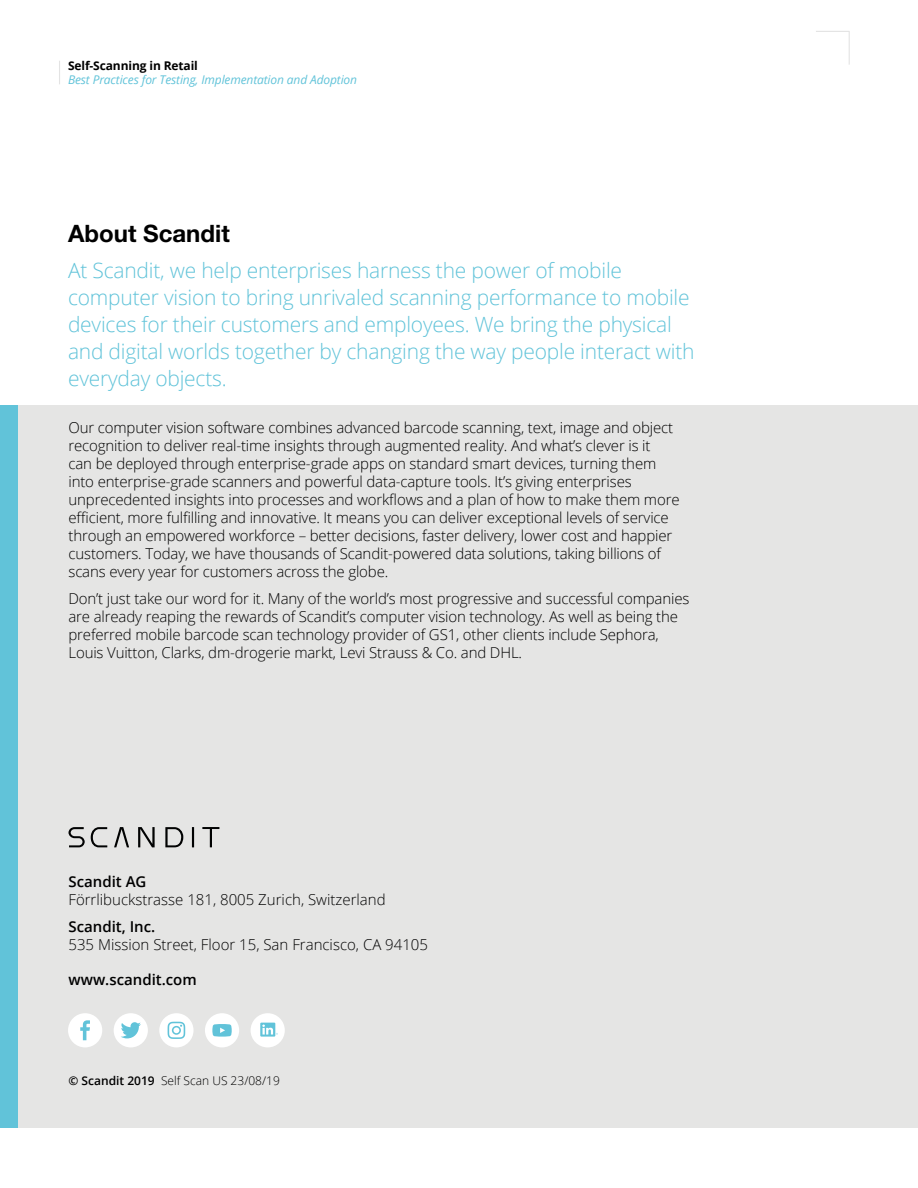
<style>
.page{position:relative;width:918px;height:1188px;background:#fff}
.page>*{position:absolute;margin:0;border:0;box-sizing:border-box;transform-origin:0 0}
.t1{font:700 24px "Helvetica Neue LT Std";color:#000}
.t2{font:300 21px/27px "Open Sans";letter-spacing:-.01em;color:#61c3d9}
.t3{font:300 15px/18px "Open Sans";letter-spacing:-.01em;color:#000}
.t4{font:600 15px "Open Sans";color:#000}
.t5{font:italic 12px "Open Sans";letter-spacing:-.01em;color:#61c3d9}
.t6{font:300 12px "Open Sans";color:#000}
.t7{font:700 12px "Open Sans";letter-spacing:-.01em;color:#000}
.s1{font-weight:600}
</style>
<div class="page">
<div style="left:17px;top:405px;width:901px;height:722px;background:#e5e5e4"></div>
<svg style="left:816px;top:31px;width:34px;height:34px"></svg>
<div style="left:159px;top:1013px;width:35px;height:34px;background:#fff;border-radius:50%"></div>
<svg style="left:168px;top:1022px;width:17px;height:17px"></svg>
<div style="left:251px;top:1013px;width:34px;height:34px;background:#fff;border-radius:50%"></div>
<svg style="left:260px;top:1023px;width:18px;height:14px"></svg>
<div style="left:205px;top:1013px;width:34px;height:34px;background:#fff;border-radius:50%"></div>
<svg style="left:212px;top:1024px;width:20px;height:13px"></svg>
<div style="left:68px;top:1013px;width:34px;height:34px;background:#fff;border-radius:50%"></div>
<svg style="left:80px;top:1020px;width:10px;height:20px"></svg>
<div style="left:114px;top:1013px;width:34px;height:34px;background:#fff;border-radius:50%"></div>
<svg style="left:121px;top:1022px;width:20px;height:16px"></svg>
<div style="left:0;top:405px;width:17px;height:722px;background:#61c3d9"></div>
<svg style="left:165px;top:827px;width:18px;height:20px"></svg>
<svg style="left:69px;top:827px;width:16px;height:20px"></svg>
<svg style="left:114px;top:827px;width:15px;height:20px"></svg>
<svg style="left:138px;top:827px;width:17px;height:20px"></svg>
<svg style="left:192px;top:827px;width:2px;height:20px"></svg>
<svg style="left:202px;top:827px;width:17px;height:20px"></svg>
<svg style="left:91px;top:827px;width:16px;height:20px"></svg>
<svg style="left:59px;top:61px;width:1px;height:23px"></svg>
<p class="t7" style="left:68px;top:57px;width:131px">Self-Scanning in Retail</p>
<p class="t5" style="left:68px;top:72px;width:291px">Best Practices for Testing, Implementation and Adoption</p>
<h1 class="t1" style="left:68px;top:219px;width:163px">About Scandit</h1>
<p class="t2" style="left:68px;top:256px;width:628px">At Scandit, we help enterprises harness the power of mobile computer vision to bring unrivaled scanning performance to mobile devices for their customers and employees. We bring the physical and digital worlds together by changing the way people interact with everyday objects.</p>
<p class="t3" style="left:69px;top:419px;width:613px">Our computer vision software combines advanced barcode scanning, text, image and object recognition to deliver real-time insights through augmented reality. And what’s clever is it<br>can be deployed through enterprise-grade apps on standard smart devices, turning them into enterprise-grade scanners and powerful data-capture tools. It’s giving enterprises unprecedented insights into processes and workflows and a plan of how to make them more efficient, more fulfilling and innovative. It means you can deliver exceptional levels of service through an empowered workforce – better decisions, faster delivery, lower cost and happier customers. Today, we have thousands of Scandit-powered data solutions, taking billions of scans every year for customers across the globe.</p>
<p class="t3" style="left:69px;top:589px;width:622px">Don’t just take our word for it. Many of the world’s most progressive and successful companies are already reaping the rewards of Scandit’s computer vision technology. As well as being the preferred mobile barcode scan technology provider of GS1, other clients include Sephora, Louis Vuitton, Clarks, dm-drogerie markt, Levi Strauss &amp; Co. and DHL.</p>
<p class="t4" style="left:69px;top:872px;width:80px">Scandit AG</p>
<p class="t3" style="left:69px;top:890px;width:319px">Förrlibuckstrasse 181, 8005 Zurich, Switzerland</p>
<p class="t4" style="left:69px;top:916px;width:88px">Scandit, Inc.</p>
<p class="t3" style="left:69px;top:935px;width:361px">535 Mission Street, Floor 15, San Francisco, CA 94105</p>
<p class="t4" style="left:69px;top:969px;width:130px">www.scandit.com</p>
<p class="t6" style="left:69px;top:1072px;width:213px"><span class="s1">© Scandit 2019</span> Self Scan US 23/08/19</p>
</div>
